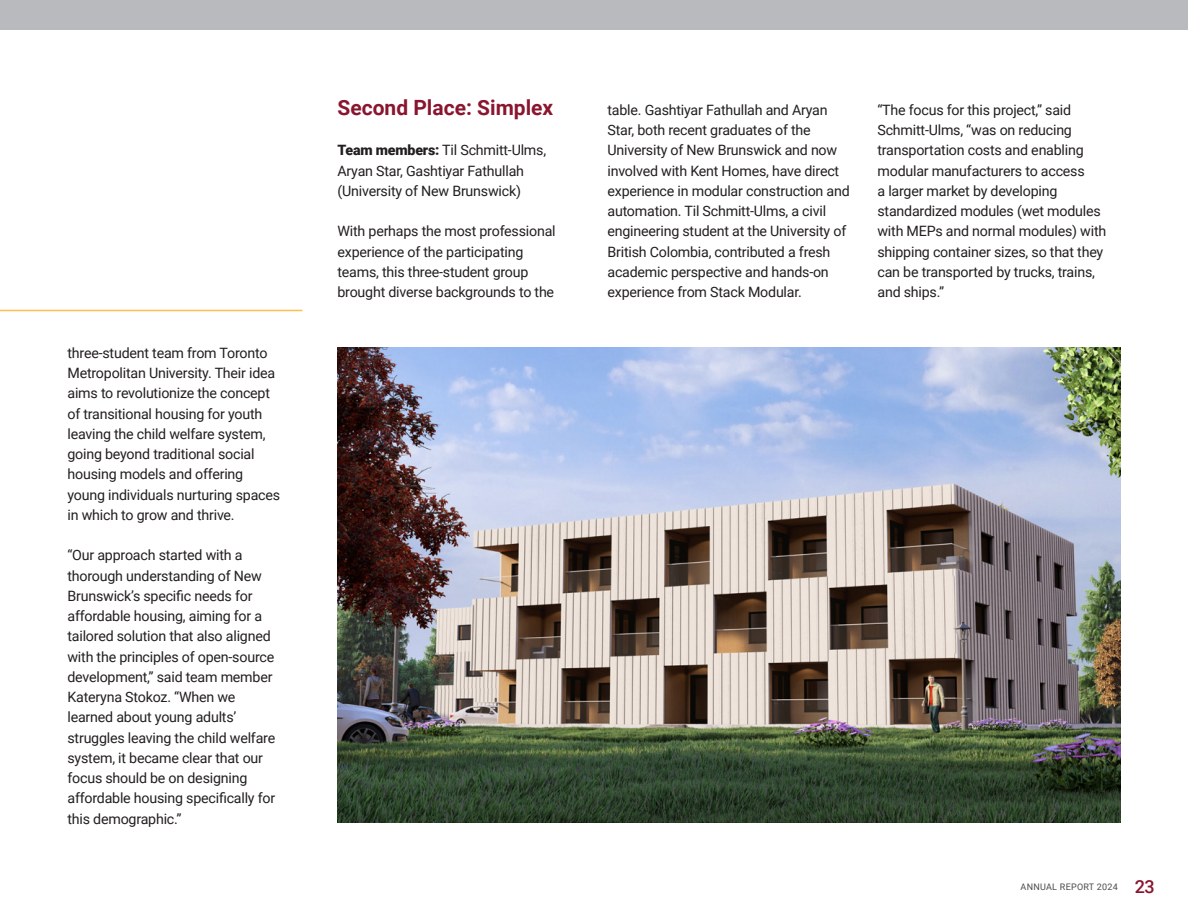
<style>
.page{position:relative;width:1188px;height:918px;background:#fff}
.page>*{position:absolute;margin:0;border:0;box-sizing:border-box;transform-origin:0 0}
.Subheads_burgundy_red{font:700 21px "Roboto";color:#89162e}
.Body_copy{font:14.25px/20.2px "Roboto";letter-spacing:-.015em;color:#231f20}
.t1{font:9px "Roboto";letter-spacing:.03em;color:#4b4c4d}
.s1{font-weight:900}
.s2{font-weight:500;font-size:18px;color:#89162e}
</style>
<div class="page">
<hr style="left:0;top:310px;width:302px;height:1px;background:#fdbf4f">
<div style="left:0;top:0;width:1188px;height:29px;background:#b9babd"></div>
<img style="left:338px;top:347px;width:782px;height:476px">
<p class="Body_copy" style="left:68px;top:342px;width:214px">three-student team from Toronto Metropolitan University. Their idea aims to revolutionize the concept of transitional housing for youth leaving the child welfare system, going beyond traditional social housing models and offering young individuals nurturing spaces in which to grow and thrive.</p>
<p class="Body_copy" style="left:68px;top:545px;width:209px">“Our approach started with a thorough understanding of New<br>Brunswick’s specific needs for affordable housing, aiming for a tailored solution that also aligned with the principles of open-source development,” said team member<br>Kateryna Stokoz. “When we learned about young adults’ struggles leaving the child welfare system, it became clear that our focus should be on designing affordable housing specifically for this demographic.”</p>
<p class="Subheads_burgundy_red" style="left:338px;top:93px;width:217px">Second Place: Simplex</p>
<p class="Body_copy" style="left:338px;top:140px;width:210px"><span class="s1">Team members:</span> Til Schmitt-Ulms,<br>Aryan Star, Gashtiyar Fathullah (University of New Brunswick)</p>
<p class="Body_copy" style="left:338px;top:221px;width:220px">With perhaps the most professional experience of the participating teams, this three-student group brought diverse backgrounds to the</p>
<p class="Body_copy" style="left:608px;top:99px;width:244px">table. Gashtiyar Fathullah and Aryan Star, both recent graduates of the University of New Brunswick and now involved with Kent Homes, have direct experience in modular construction and automation. Til Schmitt-Ulms, a civil engineering student at the University of British Colombia, contributed a fresh academic perspective and hands-on experience from Stack Modular.</p>
<p class="Body_copy" style="left:878px;top:99px;width:230px">“The focus for this project,” said<br>Schmitt-Ulms, “was on reducing transportation costs and enabling modular manufacturers to access<br>a larger market by developing standardized modules (wet modules with MEPs and normal modules) with shipping container sizes, so that they can be transported by trucks, trains, and ships.”</p>
<p class="t1" style="left:1021px;top:881px;width:136px">ANNUAL REPORT 2024 <span class="s2">23</span></p>
</div>
